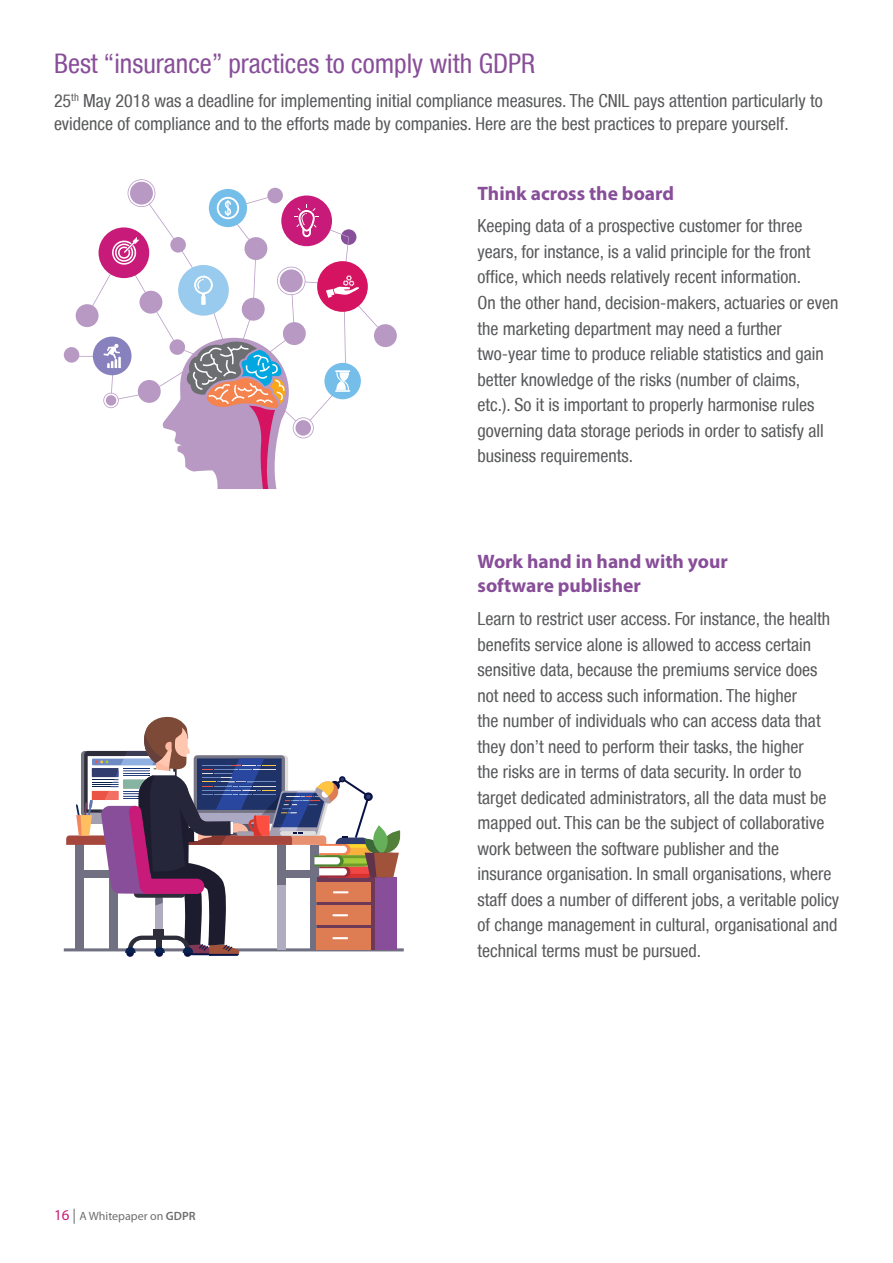
<style>
.page{position:relative;width:893px;height:1263px;background:#fff}
.page>*{position:absolute;margin:0;border:0;box-sizing:border-box;transform-origin:0 0}
.t1{font:condensed 27px "Helvetica Neue";color:#884e99}
.t2{font:700 19.5px/24px "Myriad Pro";color:#884e99}
.t3{font:condensed 18px/25.5px "Helvetica Neue";color:#58595b}
.t4{font:12px "Myriad Pro";color:#6d6e71}
.s1{font-size:15px;color:#c81a78}
.s2{font-size:15px}
.s3{font-weight:600}
</style>
<div class="page">
<hr style="left:64px;top:948px;width:340px;height:3px;background:#707082">
<svg style="left:66px;top:716px;width:336px;height:240px"></svg>
<div style="left:374px;top:324px;width:23px;height:23px;background:#b799c4;border-radius:50%"></div>
<div style="left:64px;top:347px;width:15px;height:16px;background:#b799c4;border-radius:50%"></div>
<svg style="left:76px;top:179px;width:310px;height:310px"></svg>
<h1 class="t1" style="left:54px;top:48px;width:483px">Best “insurance” practices to comply with GDPR</h1>
<p class="t3" style="left:54px;top:90px;width:770px;line-height:22.5px">25<sup>th</sup> May 2018 was a deadline for implementing initial compliance measures. The CNIL pays attention particularly to evidence of compliance and to the efforts made by companies. Here are the best practices to prepare yourself.</p>
<p class="t2" style="left:477px;top:180px;width:198px">Think across the board</p>
<p class="t3" style="left:477px;top:213px;width:363px">Keeping data of a prospective customer for three years, for instance, is a valid principle for the front office, which needs relatively recent information.<br>On the other hand, decision-makers, actuaries or even the marketing department may need a further two-year time to produce reliable statistics and gain better knowledge of the risks (number of claims,<br>etc.). So it is important to properly harmonise rules governing data storage periods in order to satisfy all business requirements.</p>
<p class="t4" style="left:54px;top:1209px;width:143px"><span class="s1">16</span> <span class="s2">|</span> A Whitepaper on <span class="s3">GDPR</span></p>
<p class="t2" style="left:477px;top:549px;width:252px">Work hand in hand with your software publisher</p>
<p class="t3" style="left:477px;top:606px;width:363px">Learn to restrict user access. For instance, the health benefits service alone is allowed to access certain sensitive data, because the premiums service does not need to access such information. The higher<br>the number of individuals who can access data that they don’t need to perform their tasks, the higher<br>the risks are in terms of data security. In order to target dedicated administrators, all the data must be mapped out. This can be the subject of collaborative work between the software publisher and the insurance organisation. In small organisations, where staff does a number of different jobs, a veritable policy of change management in cultural, organisational and technical terms must be pursued.</p>
</div>
